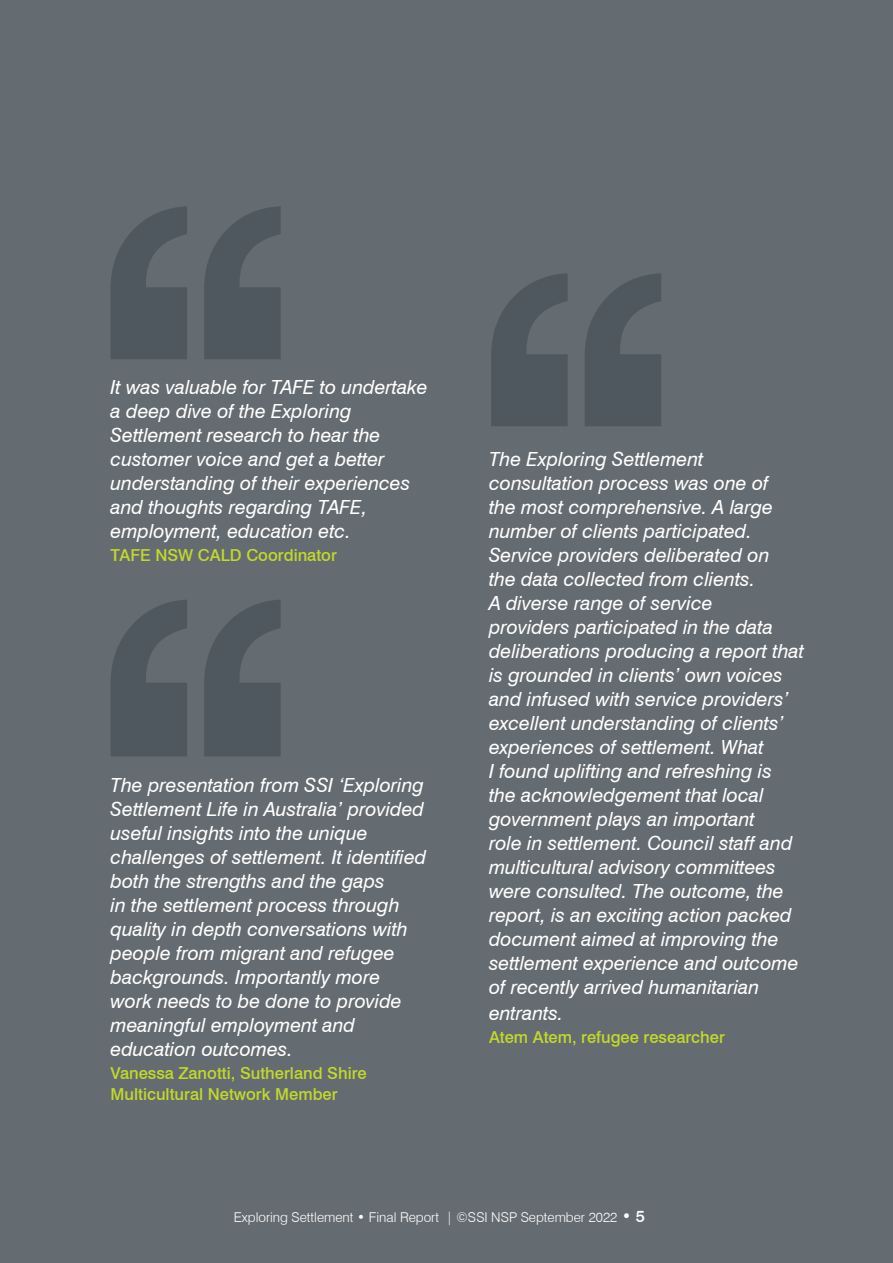
<style>
.page{position:relative;width:893px;height:1263px;background:#656c71}
.page>*{position:absolute;margin:0;border:0;box-sizing:border-box;transform-origin:0 0}
.t1{font:italic 19.5px/24px "Swiss 721 BT";color:#fff}
.t2{font:500 16.5px/21px "Swiss 721 BT";color:#c2d92a}
.t3{font:300 13.5px "Swiss 721 BT";color:#fff}
.s1{font-size:16.5px}
.s2{font-weight:500;font-size:16.5px}
</style>
<div class="page">
<svg style="left:111px;top:206px;width:76px;height:153px"></svg>
<svg style="left:204px;top:206px;width:77px;height:153px"></svg>
<svg style="left:491px;top:273px;width:77px;height:153px"></svg>
<svg style="left:585px;top:273px;width:76px;height:153px"></svg>
<svg style="left:111px;top:600px;width:76px;height:156px"></svg>
<svg style="left:204px;top:600px;width:77px;height:156px"></svg>
<p class="t1" style="left:111px;top:375px;width:319px">It was valuable for TAFE to undertake a deep dive of the Exploring<br>Settlement research to hear the customer voice and get a better understanding of their experiences and thoughts regarding TAFE, employment, education etc.</p>
<p class="t2" style="left:111px;top:545px;width:228px">TAFE NSW CALD Coordinator</p>
<p class="t1" style="left:111px;top:773px;width:317px">The presentation from SSI ‘Exploring<br>Settlement Life in Australia’ provided useful insights into the unique challenges of settlement. It identified both the strengths and the gaps<br>in the settlement process through quality in depth conversations with people from migrant and refugee backgrounds. Importantly more work needs to be done to provide meaningful employment and education outcomes.</p>
<p class="t2" style="left:111px;top:1062px;width:258px">Vanessa Zanotti, Sutherland Shire<br>Multicultural Network Member</p>
<p class="t1" style="left:489px;top:447px;width:316px">The Exploring Settlement consultation process was one of<br>the most comprehensive. A large number of clients participated.<br>Service providers deliberated on<br>the data collected from clients.<br>A diverse range of service<br>providers participated in the data deliberations producing a report that is grounded in clients’ own voices and infused with service providers’ excellent understanding of clients’ experiences of settlement. What<br>I found uplifting and refreshing is<br>the acknowledgement that local government plays an important<br>role in settlement. Council staff and multicultural advisory committees were consulted. The outcome, the report, is an exciting action packed document aimed at improving the settlement experience and outcome of recently arrived humanitarian entrants.</p>
<p class="t2" style="left:489px;top:1026px;width:237px">Atem Atem, refugee researcher</p>
<p class="t3" style="left:234px;top:1209px;width:413px">Exploring Settlement • Final Report | ©SSI NSP September 2022 <span class="s1">•</span> <span class="s2">5</span></p>
</div>
